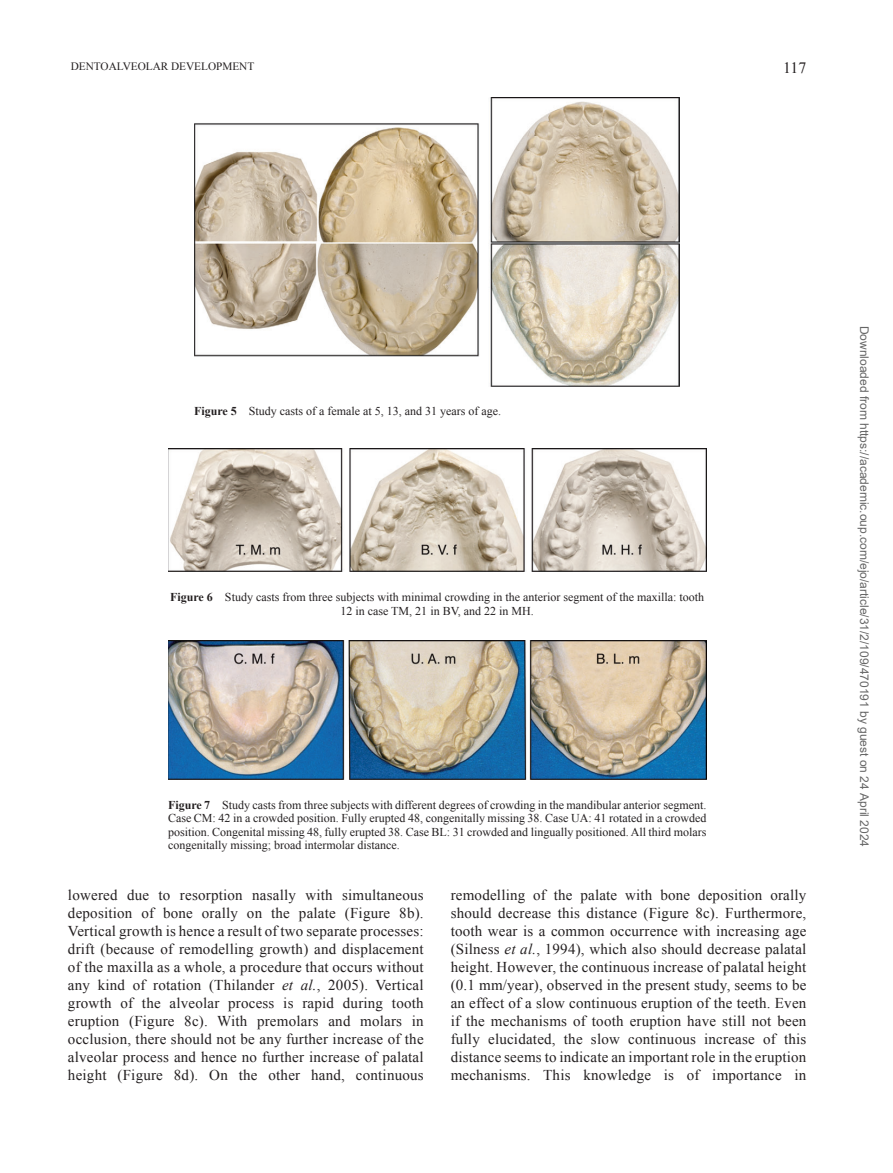
<style>
.page{position:relative;width:893px;height:1173px;background:#fff}
.page>*{position:absolute;margin:0;border:0;box-sizing:border-box;transform-origin:0 0}
.t1{font:15.75px "Times New Roman";color:#231f20}
.t2{font:15px/18px "Times New Roman";letter-spacing:.015em;color:#231f20;text-align:justify}
.t3{font:12px/13.5px "Times New Roman";color:#231f20;text-align:center}
.t4{font:12px "Arial";color:#666}
.t5{font:11.25px "Times New Roman";color:#231f20}
.s1{font-weight:700}
.s2{font-style:italic}
</style>
<div class="page">
<img style="left:195px;top:97px;width:484px;height:289px">
<img style="left:168px;top:448px;width:538px;height:124px">
<img style="left:168px;top:640px;width:538px;height:139px">
<p class="t5" style="left:71px;top:60px;width:185px">DENTOALVEOLAR DEVELOPMENT</p>
<p class="t1" style="left:783px;top:59px;width:25px">117</p>
<p class="t3" style="left:194px;top:405px;width:309px"><span class="s1">Figure 5</span> Study casts of a female at 5, 13, and 31 years of age.</p>
<p class="t3" style="left:170px;top:590px;width:535px"><span class="s1">Figure 6</span> Study casts from three subjects with minimal crowding in the anterior segment of the maxilla: tooth<br>12 in case TM, 21 in BV, and 22 in MH.</p>
<p class="t3" style="left:168px;top:798px;width:540px;text-align:justify"><span class="s1">Figure 7</span> Study casts from three subjects with different degrees of crowding in the mandibular anterior segment.<br>Case CM: 42 in a crowded position. Fully erupted 48, congenitally missing 38. Case UA: 41 rotated in a crowded position. Congenital missing 48, fully erupted 38. Case BL: 31 crowded and lingually positioned. All third molars congenitally missing; broad intermolar distance.</p>
<p class="t2" style="left:68px;top:885px;width:357px">lowered due to resorption nasally with simultaneous deposition of bone orally on the palate ( Figure 8b ).<br>Vertical growth is hence a result of two separate processes: drift (because of remodelling growth) and displacement of the maxilla as a whole, a procedure that occurs without any kind of rotation ( Thilander <span class="s2">et al.</span> , 2005 ). Vertical growth of the alveolar process is rapid during tooth eruption ( Figure 8c ). With premolars and molars in occlusion, there should not be any further increase of the alveolar process and hence no further increase of palatal height ( Figure 8d ). On the other hand, continuous</p>
<p class="t2" style="left:450px;top:885px;width:357px">remodelling of the palate with bone deposition orally should decrease this distance ( Figure 8c ). Furthermore, tooth wear is a common occurrence with increasing age ( Silness <span class="s2">et al.</span> , 1994 ), which also should decrease palatal height. However, the continuous increase of palatal height (0.1 mm/year), observed in the present study, seems to be an effect of a slow continuous eruption of the teeth. Even if the mechanisms of tooth eruption have still not been fully elucidated, the slow continuous increase of this distance seems to indicate an important role in the eruption mechanisms. This knowledge is of importance in</p>
<p class="t4" style="left:868px;top:326px;width:523px;rotate:90deg">Downloaded from https://academic.oup.com/ejo/article/31/2/109/470191 by guest on 24 April 2024</p>
</div>
